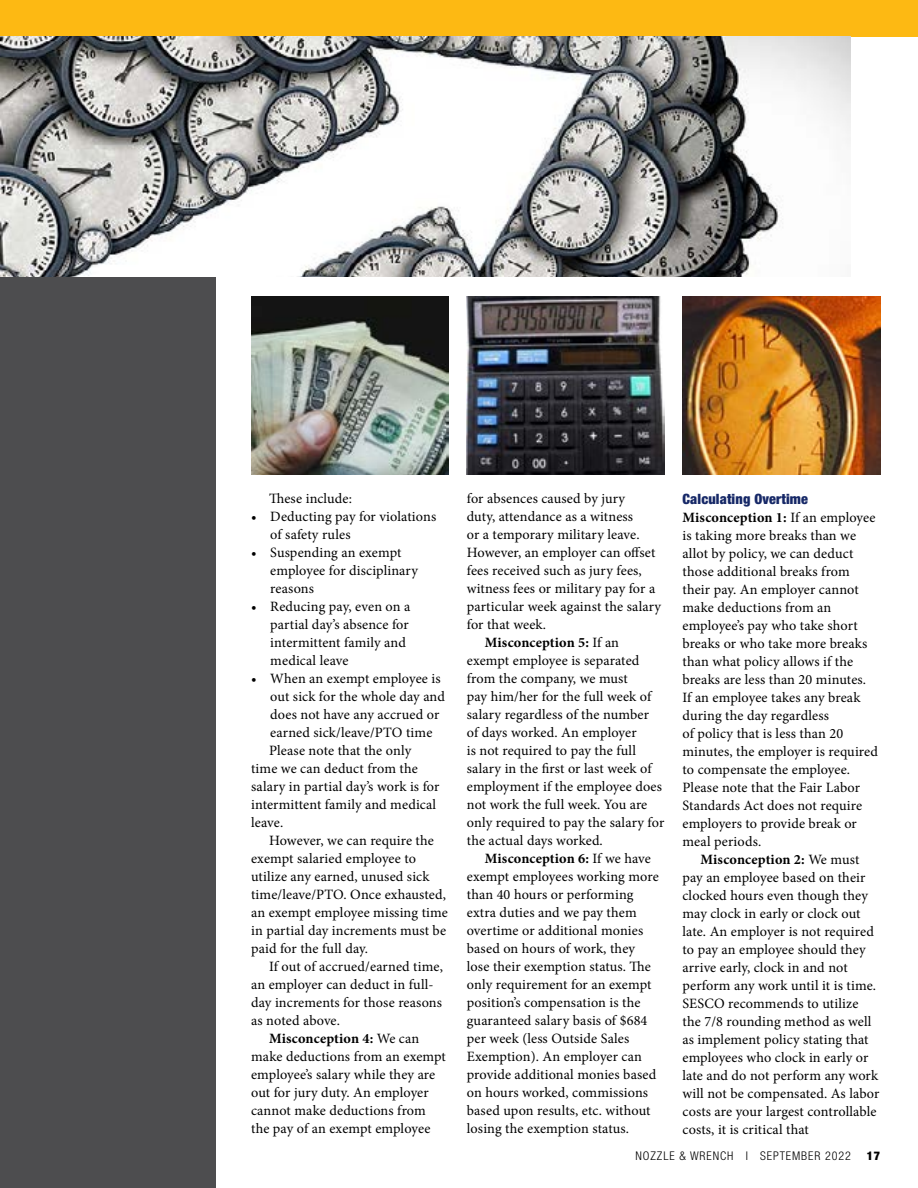
<style>
.page{position:relative;width:918px;height:1188px;background:#fff}
.page>*{position:absolute;margin:0;border:0;box-sizing:border-box;transform-origin:0 0}
.t1{font:14.25px/18px "Minion Pro";letter-spacing:.005em;color:#000}
.t2{font:700 14.25px "Minion Pro";letter-spacing:.01em;color:#000}
.t3{font:900 condensed 14.25px "Helvetica Neue";letter-spacing:.01em;color:#162867}
.t4{font:300 condensed 12px "Helvetica Neue";letter-spacing:.075em;color:#000}
.t5{font:900 condensed 12px "Helvetica Neue";color:#000}
.s1{font-weight:400}
.s2{font-weight:700}
</style>
<div class="page">
<div style="left:0;top:0;width:918px;height:37px;background:#fdb913"></div>
<div style="left:0;top:38px;width:216px;height:1150px;background:#4d4d4f"></div>
<img style="left:0;top:37px;width:850px;height:239px">
<img style="left:251px;top:296px;width:198px;height:179px">
<img style="left:467px;top:296px;width:197px;height:179px">
<img style="left:683px;top:296px;width:197px;height:179px">
<p class="t1" style="left:269px;top:489px;width:84px">These include:</p>
<p class="t1" style="left:270px;top:507px;width:167px;text-indent:-19px">• Deducting pay for violations of safety rules</p>
<p class="t1" style="left:270px;top:543px;width:149px;text-indent:-19px">• Suspending an exempt employee for disciplinary reasons</p>
<p class="t1" style="left:270px;top:597px;width:142px;text-indent:-19px">• Reducing pay, even on a partial day’s absence for intermittent family and medical leave</p>
<p class="t1" style="left:251px;top:669px;width:191px">• When an exempt employee is</p>
<p class="t1" style="left:270px;top:687px;width:176px">out sick for the whole day and</p>
<p class="t1" style="left:270px;top:705px;width:171px">does not have any accrued or</p>
<p class="t1" style="left:270px;top:723px;width:164px">earned sick/leave/PTO time</p>
<p class="t1" style="left:269px;top:741px;width:144px">Please note that the only</p>
<p class="t1" style="left:251px;top:759px;width:168px">time we can deduct from the</p>
<p class="t1" style="left:251px;top:777px;width:190px">salary in partial day’s work is for</p>
<p class="t1" style="left:251px;top:795px;width:187px">intermittent family and medical</p>
<p class="t1" style="left:251px;top:813px;width:34px">leave.</p>
<p class="t1" style="left:269px;top:831px;width:166px">However, we can require the</p>
<p class="t1" style="left:251px;top:849px;width:167px">exempt salaried employee to</p>
<p class="t1" style="left:251px;top:867px;width:180px">utilize any earned, unused sick</p>
<p class="t1" style="left:251px;top:885px;width:196px">time/leave/PTO. Once exhausted,</p>
<p class="t1" style="left:251px;top:903px;width:198px">an exempt employee missing time</p>
<p class="t1" style="left:251px;top:921px;width:197px">in partial day increments must be</p>
<p class="t1" style="left:251px;top:939px;width:118px">paid for the full day.</p>
<p class="t1" style="left:269px;top:957px;width:175px">If out of accrued/earned time,</p>
<p class="t1" style="left:251px;top:975px;width:184px">an employer can deduct in full-</p>
<p class="t1" style="left:251px;top:993px;width:192px">day increments for those reasons</p>
<p class="t1" style="left:251px;top:1011px;width:90px">as noted above.</p>
<p class="t2" style="left:269px;top:1028px;width:152px">Misconception 4: <span class="s1">We can</span></p>
<p class="t1" style="left:251px;top:1047px;width:196px">make deductions from an exempt</p>
<p class="t1" style="left:251px;top:1065px;width:186px">employee’s salary while they are</p>
<p class="t1" style="left:251px;top:1083px;width:179px">out for jury duty. An employer</p>
<p class="t1" style="left:251px;top:1101px;width:176px">cannot make deductions from</p>
<p class="t1" style="left:251px;top:1119px;width:181px">the pay of an exempt employee</p>
<p class="t1" style="left:467px;top:489px;width:160px">for absences caused by jury</p>
<p class="t1" style="left:467px;top:507px;width:168px">duty, attendance as a witness</p>
<p class="t1" style="left:467px;top:525px;width:174px">or a temporary military leave.</p>
<p class="t1" style="left:467px;top:543px;width:190px">However, an employer can offset</p>
<p class="t1" style="left:467px;top:561px;width:177px">fees received such as jury fees,</p>
<p class="t1" style="left:467px;top:579px;width:190px">witness fees or military pay for a</p>
<p class="t1" style="left:467px;top:597px;width:196px">particular week against the salary</p>
<p class="t1" style="left:467px;top:615px;width:81px">for that week.</p>
<p class="t2" style="left:485px;top:632px;width:136px">Misconception 5: <span class="s1">If an</span></p>
<p class="t1" style="left:467px;top:651px;width:174px">exempt employee is separated</p>
<p class="t1" style="left:467px;top:669px;width:163px">from the company, we must</p>
<p class="t1" style="left:467px;top:687px;width:186px">pay him/her for the full week of</p>
<p class="t1" style="left:467px;top:705px;width:184px">salary regardless of the number</p>
<p class="t1" style="left:467px;top:723px;width:171px">of days worked. An employer</p>
<p class="t1" style="left:467px;top:741px;width:171px">is not required to pay the full</p>
<p class="t1" style="left:467px;top:759px;width:186px">salary in the first or last week of</p>
<p class="t1" style="left:467px;top:777px;width:197px">employment if the employee does</p>
<p class="t1" style="left:467px;top:795px;width:182px">not work the full week. You are</p>
<p class="t1" style="left:467px;top:813px;width:199px">only required to pay the salary for</p>
<p class="t1" style="left:467px;top:831px;width:138px">the actual days worked.</p>
<p class="t2" style="left:485px;top:848px;width:168px">Misconception 6: <span class="s1">If we have</span></p>
<p class="t1" style="left:467px;top:867px;width:193px">exempt employees working more</p>
<p class="t1" style="left:467px;top:885px;width:168px">than 40 hours or performing</p>
<p class="t1" style="left:467px;top:903px;width:171px">extra duties and we pay them</p>
<p class="t1" style="left:467px;top:921px;width:178px">overtime or additional monies</p>
<p class="t1" style="left:467px;top:939px;width:170px">based on hours of work, they</p>
<p class="t1" style="left:467px;top:957px;width:186px">lose their exemption status. The</p>
<p class="t1" style="left:467px;top:975px;width:186px">only requirement for an exempt</p>
<p class="t1" style="left:467px;top:993px;width:175px">position’s compensation is the</p>
<p class="t1" style="left:467px;top:1011px;width:182px">guaranteed salary basis of $684</p>
<p class="t1" style="left:467px;top:1029px;width:164px">per week (less Outside Sales</p>
<p class="t1" style="left:467px;top:1047px;width:177px">Exemption). An employer can</p>
<p class="t1" style="left:467px;top:1065px;width:191px">provide additional monies based</p>
<p class="t1" style="left:467px;top:1083px;width:183px">on hours worked, commissions</p>
<p class="t1" style="left:467px;top:1101px;width:185px">based upon results, etc. without</p>
<p class="t1" style="left:467px;top:1119px;width:164px">losing the exemption status.</p>
<p class="t3" style="left:683px;top:490px;width:127px">Calculating Overtime</p>
<p class="t1" style="left:683px;top:508px;width:197px"><span class="s2">Misconception 1:</span> If an employee is taking more breaks than we allot by policy, we can deduct those additional breaks from their pay. An employer cannot make deductions from an employee’s pay who take short breaks or who take more breaks than what policy allows if the breaks are less than 20 minutes.<br>If an employee takes any break during the day regardless<br>of policy that is less than 20 minutes, the employer is required to compensate the employee.<br>Please note that the Fair Labor<br>Standards Act does not require employers to provide break or meal periods.</p>
<p class="t1" style="left:683px;top:850px;width:198px;text-indent:18px"><span class="s2">Misconception 2:</span> We must pay an employee based on their clocked hours even though they may clock in early or clock out late. An employer is not required to pay an employee should they arrive early, clock in and not perform any work until it is time.<br>SESCO recommends to utilize the 7/8 rounding method as well as implement policy stating that employees who clock in early or late and do not perform any work will not be compensated. As labor costs are your largest controllable costs, it is critical that</p>
<p class="t4" style="left:636px;top:1149px;width:217px">NOZZLE &amp; WRENCH I SEPTEMBER 2022</p>
<p class="t5" style="left:867px;top:1148px;width:15px">17</p>
</div>
